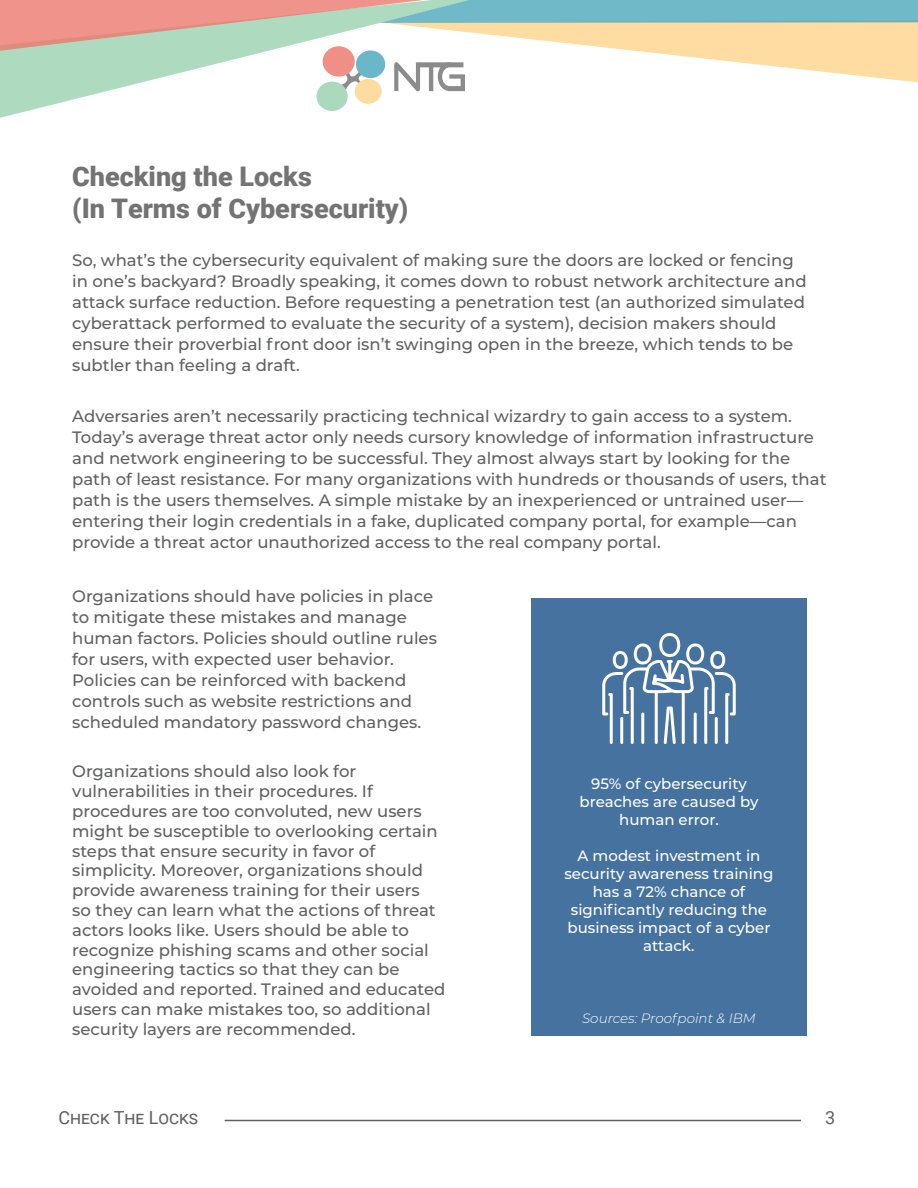
<style>
.page{position:relative;width:918px;height:1188px;background:#fff}
.page>*{position:absolute;margin:0;border:0;box-sizing:border-box;transform-origin:0 0}
.t1{font:900 27px/32.4px "Roboto";color:#737373}
.t2{font:18px "Roboto";color:#5f6161}
.t3{font:500 16.5px/21px "Montserrat";color:#5f6061}
.t4{font:500 15px/18px "Montserrat";color:#fff;text-align:center}
.t5{font:italic 300 13.5px "Montserrat";color:#fff}
</style>
<div class="page">
<hr style="left:225px;top:1120px;width:576px;height:1px;background:#5f6161">
<svg style="left:0;top:97px;width:373px;height:21px"></svg>
<svg style="left:0;top:0;width:918px;height:97px"></svg>
<div style="left:323px;top:46px;width:32px;height:31px;background:#f08f85;border-radius:50%"></div>
<div style="left:355px;top:79px;width:27px;height:25px;background:#fedb9e;border-radius:50%"></div>
<div style="left:317px;top:82px;width:31px;height:29px;background:#abd9be;border-radius:50%"></div>
<div style="left:356px;top:50px;width:29px;height:28px;background:#6ab7c7;border-radius:50%"></div>
<div style="left:531px;top:598px;width:276px;height:438px;background:#4672a0"></div>
<svg style="left:602px;top:633px;width:134px;height:111px"></svg>
<h1 class="t1" style="left:72px;top:162px;width:338px">Checking the Locks<br>(In Terms of Cybersecurity)</h1>
<p class="t3" style="left:72px;top:250px;width:736px">So, what’s the cybersecurity equivalent of making sure the doors are locked or fencing in one’s backyard? Broadly speaking, it comes down to robust network architecture and attack surface reduction. Before requesting a penetration test (an authorized simulated cyberattack performed to evaluate the security of a system), decision makers should ensure their proverbial front door isn’t swinging open in the breeze, which tends to be subtler than feeling a draft.</p>
<p class="t3" style="left:72px;top:406px;width:756px">Adversaries aren’t necessarily practicing technical wizardry to gain access to a system.<br>Today’s average threat actor only needs cursory knowledge of information infrastructure and network engineering to be successful. They almost always start by looking for the path of least resistance. For many organizations with hundreds or thousands of users, that path is the users themselves. A simple mistake by an inexperienced or untrained user— entering their login credentials in a fake, duplicated company portal, for example—can provide a threat actor unauthorized access to the real company portal.</p>
<p class="t3" style="left:72px;top:587px;width:366px">Organizations should have policies in place to mitigate these mistakes and manage human factors. Policies should outline rules for users, with expected user behavior.<br>Policies can be reinforced with backend controls such as website restrictions and scheduled mandatory password changes.</p>
<p class="t3" style="left:72px;top:763px;width:375px;line-height:19.8px">Organizations should also look for vulnerabilities in their procedures. If procedures are too convoluted, new users might be susceptible to overlooking certain steps that ensure security in favor of simplicity. Moreover, organizations should provide awareness training for their users<br>so they can learn what the actions of threat actors looks like. Users should be able to recognize phishing scams and other social engineering tactics so that they can be avoided and reported. Trained and educated users can make mistakes too, so additional security layers are recommended.</p>
<p class="t4" style="left:580px;top:775px;width:180px">95% of cybersecurity breaches are caused by human error.</p>
<p class="t4" style="left:564px;top:847px;width:211px">A modest investment in security awareness training has a 72% chance of significantly reducing the business impact of a cyber attack.</p>
<p class="t5" style="left:582px;top:1012px;width:175px">Sources: Proofpoint &amp; IBM</p>
<p class="t2" style="left:58px;top:1105px;width:141px">Check The Locks</p>
<p class="t2" style="left:825px;top:1107px;width:12px">3</p>
</div>
